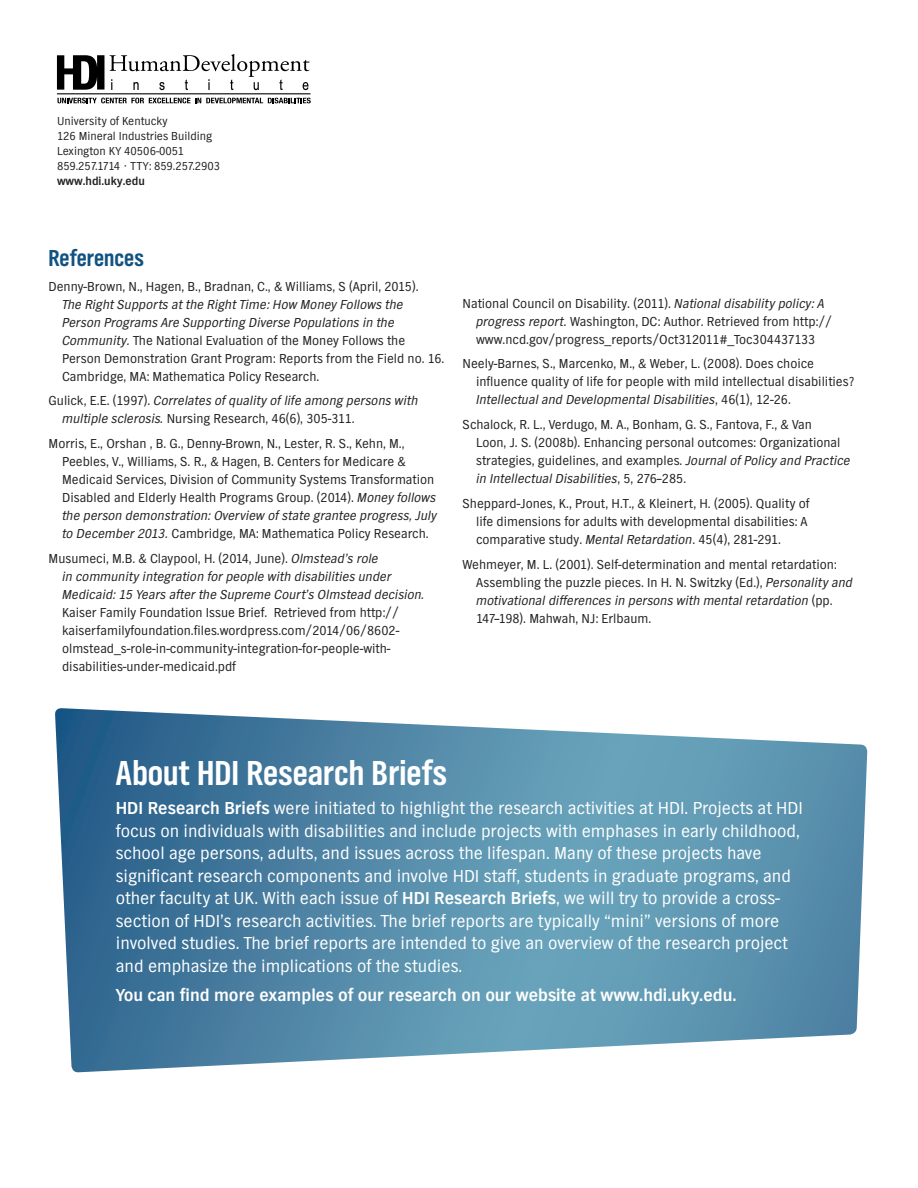
<style>
.page{position:relative;width:918px;height:1188px;background:#fff}
.page>*{position:absolute;margin:0;border:0;box-sizing:border-box;transform-origin:0 0}
.t1{font:700 36px "TV Nord Cond EF";color:#fff}
.t2{font:700 24px "TV Nord Cond EF";color:#115282}
.t3{font:18px/22.5px "TV Nord EF";color:#fff}
.t4{font:700 18px "TV Nord EF";color:#fff}
.t5{font:13.5px/18px "TV Nord EF";color:#231f20}
.t6{font:italic 13.5px/18px "TV Nord EF";color:#231f20}
.t7{font:12px/15px "TV Nord EF";color:#231f20}
.t8{font:700 12px "TV Nord EF";color:#231f20}
.s1{font-style:italic}
.s2{font-style:normal}
.s3{font-weight:700}
</style>
<div class="page">
<svg style="left:57px;top:54px;width:253px;height:36px"></svg>
<hr style="left:57px;top:93px;width:254px;height:1px;background:#000001">
<svg style="left:58px;top:98px;width:253px;height:5px"></svg>
<svg style="left:55px;top:708px;width:812px;height:365px;background:#6596b2"></svg>
<p class="t7" style="left:57px;top:114px;width:165px">University of Kentucky<br>126 Mineral Industries Building<br>Lexington KY 40506-0051<br>859.257.1714 • TTY: 859.257.2903</p>
<p class="t8" style="left:57px;top:175px;width:89px">www.hdi.uky.edu</p>
<h2 class="t2" style="left:49px;top:245px;width:97px">References</h2>
<p class="t5" style="left:49px;top:277px;width:372px">Denny-Brown, N., Hagen, B., Bradnan, C., &amp; Williams, S (April, 2015).</p>
<p class="t5" style="left:62px;top:295px;width:384px"><span class="s1">The Right Supports at the Right Time: How Money Follows the Person Programs Are Supporting Diverse Populations in the Community.</span> The National Evaluation of the Money Follows the Person Demonstration Grant Program: Reports from the Field no. 16.<br>Cambridge, MA: Mathematica Policy Research.</p>
<p class="t6" style="left:62px;top:392px;width:358px;text-indent:-14px"><span class="s2">Gulick, E.E. (1997).</span> Correlates of quality of life among persons with multiple sclerosis. <span class="s2">Nursing Research, 46(6), 305-311.</span></p>
<p class="t5" style="left:62px;top:434px;width:376px;text-indent:-14px">Morris, E., Orshan , B. G., Denny-Brown, N., Lester, R. S., Kehn, M., Peebles, V., Williams, S. R., &amp; Hagen, B. Centers for Medicare &amp; Medicaid Services, Division of Community Systems Transformation Disabled and Elderly Health Programs Group. (2014). <span class="s1">Money follows the person demonstration: Overview of state grantee progress, July to December 2013.</span> Cambridge, MA: Mathematica Policy Research.</p>
<p class="t6" style="left:62px;top:549px;width:364px;text-indent:-14px"><span class="s2">Musumeci, M.B. &amp; Claypool, H. (2014, June).</span> Olmstead’s role<br>in community integration for people with disabilities under<br>Medicaid: 15 Years after the Supreme Court’s Olmstead decision.</p>
<p class="t5" style="left:62px;top:603px;width:339px">Kaiser Family Foundation Issue Brief. Retrieved from http:// kaiserfamilyfoundation.files.wordpress.com/2014/06/8602- olmstead_s-role-in-community-integration-for-people-with&shy;disabilities-under-medicaid.pdf</p>
<p class="t5" style="left:476px;top:294px;width:357px;text-indent:-14px">National Council on Disability. (2011). <span class="s1">National disability policy: A progress report.</span> Washington, DC: Author. Retrieved from http:// www.ncd.gov/progress_reports/Oct312011#_Toc304437133</p>
<p class="t5" style="left:476px;top:355px;width:380px;text-indent:-14px">Neely-Barnes, S., Marcenko, M., &amp; Weber, L. (2008). Does choice influence quality of life for people with mild intellectual disabilities?<br><span class="s1">Intellectual and Developmental Disabilities</span>, 46(1), 12-26.</p>
<p class="t5" style="left:476px;top:415px;width:376px;text-indent:-14px">Schalock, R. L., Verdugo, M. A., Bonham, G. S., Fantova, F., &amp; Van<br>Loon, J. S. (2008b). Enhancing personal outcomes: Organizational strategies, guidelines, and examples. <span class="s1">Journal of Policy and Practice in Intellectual Disabilities</span>, 5, 276–285.</p>
<p class="t5" style="left:476px;top:494px;width:335px;text-indent:-14px">Sheppard-Jones, K., Prout, H.T., &amp; Kleinert, H. (2005). Quality of life dimensions for adults with developmental disabilities: A comparative study. <span class="s1">Mental Retardation</span>. 45(4), 281-291.</p>
<p class="t5" style="left:476px;top:555px;width:378px;text-indent:-14px">Wehmeyer, M. L. (2001). Self-determination and mental retardation:<br>Assembling the puzzle pieces. In H. N. Switzky (Ed.), <span class="s1">Personality and motivational differences in persons with mental retardation</span> (pp.<br>147–198). Mahwah, NJ: Erlbaum.</p>
<h1 class="t1" style="left:116px;top:753px;width:332px">About HDI Research Briefs</h1>
<p class="t3" style="left:116px;top:797px;width:689px"><span class="s3">HDI Research Briefs</span> were initiated to highlight the research activities at HDI. Projects at HDI focus on individuals with disabilities and include projects with emphases in early childhood, school age persons, adults, and issues across the lifespan. Many of these projects have significant research components and involve HDI staff, students in graduate programs, and other faculty at UK. With each issue of <span class="s3">HDI Research Briefs</span>, we will try to provide a cross&shy;section of HDI’s research activities. The brief reports are typically “mini” versions of more involved studies. The brief reports are intended to give an overview of the research project and emphasize the implications of the studies.</p>
<h3 class="t4" style="left:116px;top:985px;width:622px">You can find more examples of our research on our website at www.hdi.uky.edu.</h3>
</div>
